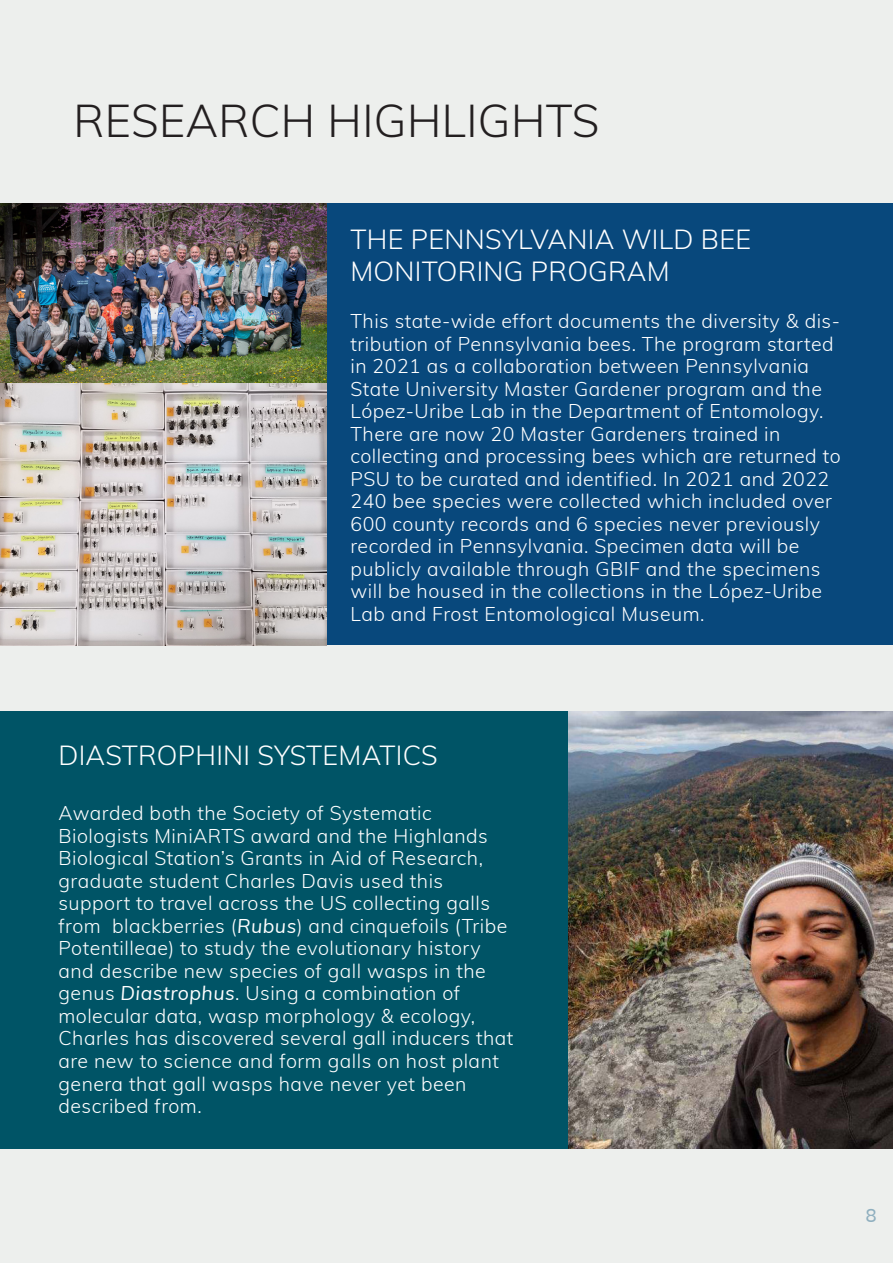
<style>
.page{position:relative;width:893px;height:1263px;background:#fff}
.page>*{position:absolute;margin:0;border:0;box-sizing:border-box;transform-origin:0 0}
.Body_4_Light_blue{font:300 45px "Muli";letter-spacing:.01em;color:#231f20}
.Body_6{font:300 30px "Muli";color:#8fafbf}
.Body_5_Navy{font:300 27px "Muli";letter-spacing:.01em;color:#fff}
.Body_1{font:300 19.5px/22.5px "Muli";letter-spacing:.025em;color:#fff}
.s1{font-weight:400;font-style:italic}
</style>
<div class="page">
<div style="left:0;top:1px;width:893px;height:1262px;background:#edefed"></div>
<img style="left:568px;top:711px;width:325px;height:437px">
<div style="left:326px;top:203px;width:567px;height:442px;background:#08487c"></div>
<img style="left:0;top:203px;width:326px;height:442px">
<div style="left:0;top:711px;width:568px;height:437px;background:#005466"></div>
<p class="Body_4_Light_blue" style="left:74px;top:88px;width:528px">RESEARCH HIGHLIGHTS</p>
<p class="Body_5_Navy" style="left:350px;top:219px;width:402px">THE PENNSYLVANIA WILD BEE</p>
<p class="Body_5_Navy" style="left:350px;top:252px;width:321px">MONITORING PROGRAM</p>
<p class="Body_1" style="left:350px;top:309px;width:491px">This state-wide effort documents the diversity &amp; dis&shy;tribution of Pennsylvania bees. The program started in 2021 as a collaboration between Pennsylvania State University Master Gardener program and the López-Uribe Lab in the Department of Entomology.<br>There are now 20 Master Gardeners trained in</p>
<p class="Body_1" style="left:350px;top:444px;width:492px">collecting and processing bees which are returned to PSU to be curated and identified. In 2021 and 2022<br>240 bee species were collected which included over 600 county records and 6 species never previously</p>
<p class="Body_1" style="left:350px;top:534px;width:473px">recorded in Pennsylvania. Specimen data will be publicly available through GBIF and the specimens will be housed in the collections in the López-Uribe Lab and Frost Entomological Museum.</p>
<p class="Body_5_Navy" style="left:58px;top:736px;width:381px">DIASTROPHINI SYSTEMATICS</p>
<p class="Body_1" style="left:58px;top:801px;width:375px">Awarded both the Society of Systematic</p>
<p class="Body_1" style="left:58px;top:824px;width:431px">Biologists MiniARTS award and the Highlands<br>Biological Station’s Grants in Aid of Research, graduate student Charles Davis used this</p>
<p class="Body_1" style="left:58px;top:891px;width:450px">support to travel across the US collecting galls from blackberries (<span class="s1">Rubus</span>) and cinquefoils (Tribe<br>Potentilleae) to study the evolutionary history</p>
<p class="Body_1" style="left:58px;top:959px;width:456px">and describe new species of gall wasps in the genus <span class="s1">Diastrophus</span>. Using a combination of molecular data, wasp morphology &amp; ecology, Charles has discovered several gall inducers that are new to science and form galls on host plant genera that gall wasps have never yet been</p>
<p class="Body_1" style="left:58px;top:1094px;width:145px">described from.</p>
<p class="Body_6" style="left:866px;top:1190px;width:13px">8</p>
</div>
